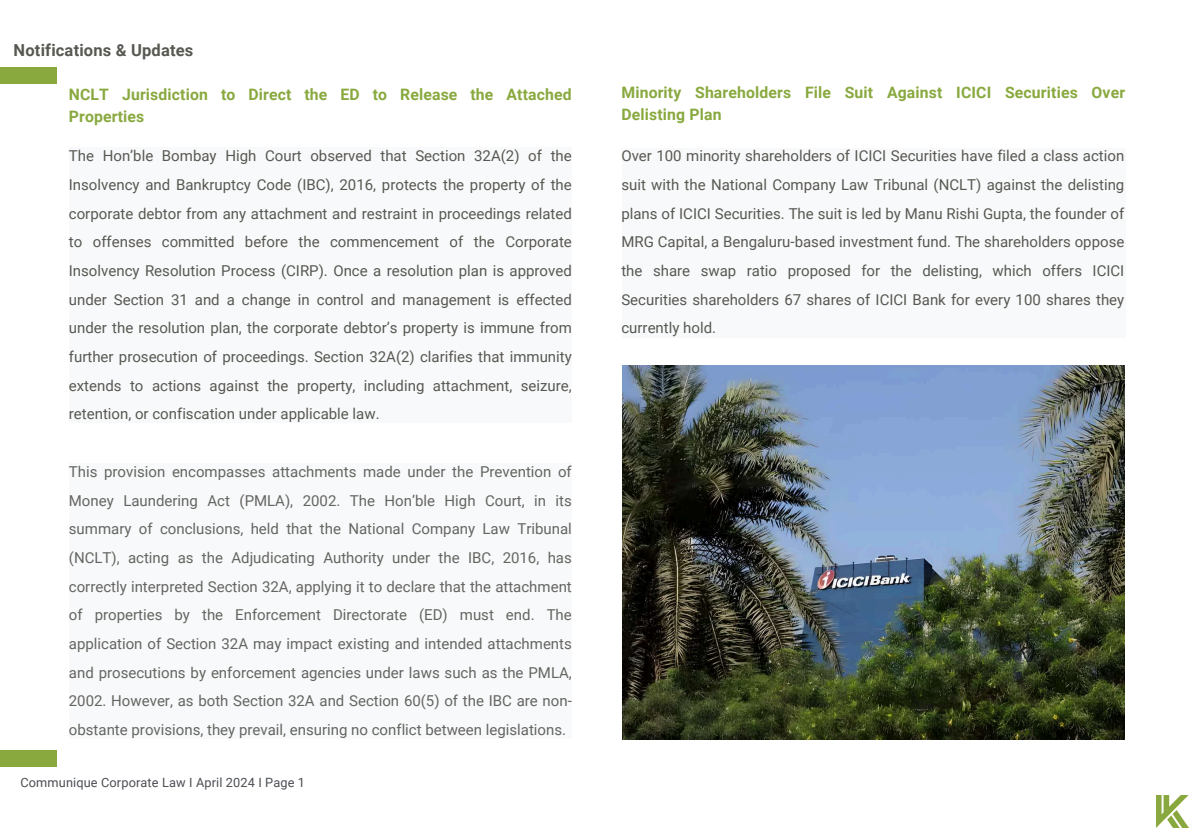
<style>
.page{position:relative;width:1194px;height:833px;background:#fff}
.page>*{position:absolute;margin:0;border:0;box-sizing:border-box;transform-origin:0 0}
.t1{font:700 16.5px "Roboto";letter-spacing:.01em;color:#585852}
.t2{font:700 15.75px/21.9px "Roboto";letter-spacing:.01em;color:#89a93f}
.t3{font:15px/28.7px "Roboto";color:#585852;text-align:justify}
.t4{font:12.75px "Roboto";letter-spacing:.01em;color:#4b4e53}
</style>
<div class="page">
<img style="left:1156px;top:795px;width:32px;height:32px">
<div style="left:0;top:67px;width:57px;height:17px;background:#89a93f"></div>
<div style="left:69px;top:148px;width:502px;height:275px;background:#f8f9fa"></div>
<div style="left:69px;top:463px;width:502px;height:276px;background:#f8f9fa"></div>
<div style="left:0;top:749px;width:57px;height:17px;background:#89a93f"></div>
<div style="left:622px;top:148px;width:502px;height:189px;background:#f8f9fa"></div>
<img style="left:622px;top:366px;width:502px;height:373px">
<p class="t1" style="left:14px;top:41px;width:181px">Notifications &amp; Updates</p>
<p class="t2" style="left:69px;top:83px;width:504px">NCLT Jurisdiction to Direct the ED to Release the Attached<br>Properties</p>
<p class="t2" style="left:621px;top:82px;width:505px">Minority Shareholders File Suit Against ICICI Securities Over<br>Delisting Plan</p>
<p class="t3" style="left:621px;top:142px;width:504px">Over 100 minority shareholders of ICICI Securities have filed a class action suit with the National Company Law Tribunal (NCLT) against the delisting plans of ICICI Securities. The suit is led by Manu Rishi Gupta, the founder of MRG Capital, a Bengaluru-based investment fund. The shareholders oppose the share swap ratio proposed for the delisting, which offers ICICI Securities shareholders 67 shares of ICICI Bank for every 100 shares they currently hold.</p>
<p class="t3" style="left:69px;top:142px;width:504px">The Hon’ble Bombay High Court observed that Section 32A(2) of the Insolvency and Bankruptcy Code (IBC), 2016, protects the property of the corporate debtor from any attachment and restraint in proceedings related to offenses committed before the commencement of the Corporate Insolvency Resolution Process (CIRP). Once a resolution plan is approved under Section 31 and a change in control and management is effected under the resolution plan, the corporate debtor’s property is immune from further prosecution of proceedings. Section 32A(2) clarifies that immunity extends to actions against the property, including attachment, seizure, retention, or confiscation under applicable law.</p>
<p class="t3" style="left:69px;top:457px;width:504px">This provision encompasses attachments made under the Prevention of Money Laundering Act (PMLA), 2002. The Hon’ble High Court, in its summary of conclusions, held that the National Company Law Tribunal (NCLT), acting as the Adjudicating Authority under the IBC, 2016, has correctly interpreted Section 32A, applying it to declare that the attachment of properties by the Enforcement Directorate (ED) must end. The application of Section 32A may impact existing and intended attachments and prosecutions by enforcement agencies under laws such as the PMLA, 2002. However, as both Section 32A and Section 60(5) of the IBC are non&shy;obstante provisions, they prevail, ensuring no conflict between legislations.</p>
<p class="t4" style="left:20px;top:774px;width:286px">Communique Corporate Law I April 2024 I Page 1</p>
</div>
